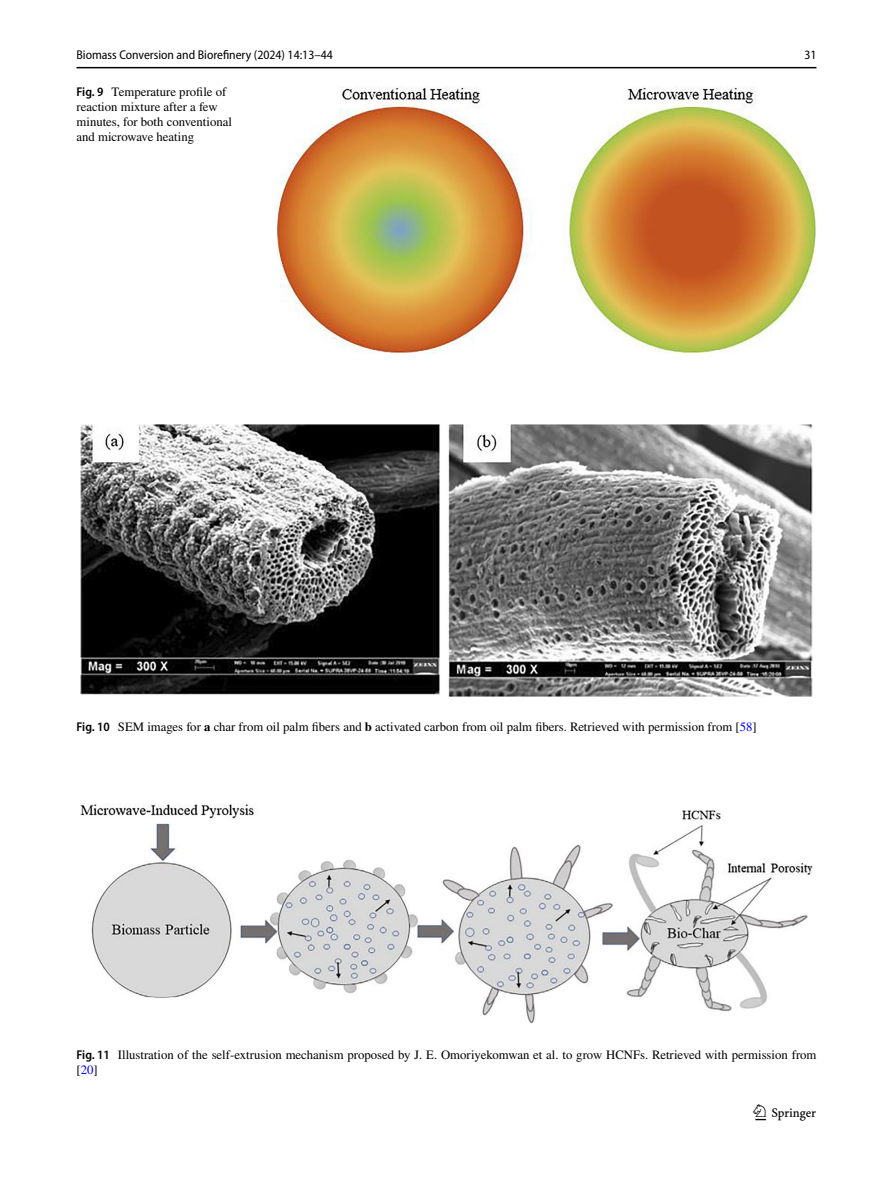
<style>
.page{position:relative;width:893px;height:1187px;background:#fff}
.page>*{position:absolute;margin:0;border:0;box-sizing:border-box;transform-origin:0 0}
.t1{font:22.5px "Springnew Regular 3";color:#000}
.t2{font:12.75px/15px "STIX";color:#000}
.t3{font:semi-condensed 12.75px "Myriad Pro";color:#000}
.s1{font-family:"Myriad Pro";font-weight:600;font-stretch:semi-condensed}
.s2{font-weight:700}
.s3{color:#00f}
</style>
<div class="page">
<hr style="left:77px;top:67px;width:739px;height:1px;background:#000">
<img style="left:276px;top:87px;width:540px;height:266px">
<img style="left:81px;top:424px;width:731px;height:272px">
<img style="left:81px;top:804px;width:731px;height:219px">
<p class="t3" style="left:77px;top:48px;width:258px">Biomass Conversion and Biorefinery (2024) 14:13–44</p>
<p class="t3" style="left:804px;top:48px;width:14px">31</p>
<p class="t2" style="left:77px;top:85px;width:157px"><span class="s1">Fig. 9</span> Temperature profile of reaction mixture after a few minutes, for both conventional and microwave heating</p>
<p class="t2" style="left:77px;top:720px;width:682px"><span class="s1">Fig. 10</span> SEM images for <span class="s2">a</span> char from oil palm fibers and <span class="s2">b</span> activated carbon from oil palm fibers. Retrieved with permission from [<span class="s3">58</span>]</p>
<p class="t2" style="left:77px;top:1047px;width:741px"><span class="s1">Fig. 11</span> Illustration of the self-extrusion mechanism proposed by J. E. Omoriyekomwan et al. to grow HCNFs. Retrieved with permission from [<span class="s3">20</span>]</p>
<h1 class="t1" style="left:755px;top:1104px;width:62px">1 3</h1>
</div>
